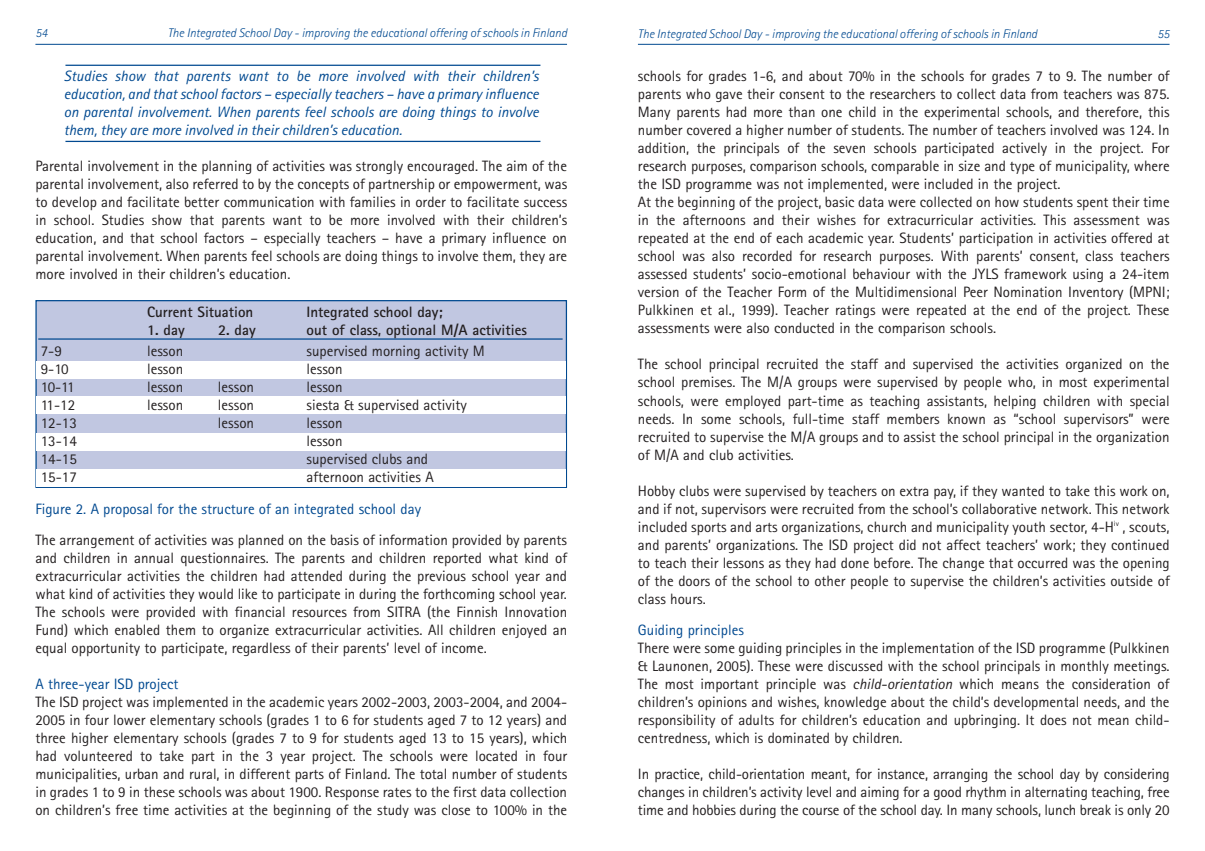
<style>
.page{position:relative;width:1205px;height:851px;background:#fff}
.page>*{position:absolute;margin:0;border:0;box-sizing:border-box;transform-origin:0 0}
.t1{font:15px/18px "Rotis Sans Serif";color:#231f20;text-align:justify}
.t2{font:italic 15px/18px "Rotis Sans Serif";color:#014990;text-align:justify}
.t3{font:15px "Rotis Sans Serif";color:#014990}
.t4{font:700 15px "Rotis Sans Serif";color:#231f20}
.t5{font:italic 300 12.5px "Rotis Sans Serif";color:#014990}
.s1{font-style:italic}
</style>
<div class="page">
<hr style="left:638px;top:44px;width:531px;height:1px;background:#014990">
<hr style="left:35px;top:44px;width:532px;height:1px;background:#014990">
<div style="left:36px;top:300px;width:530px;height:187px;background:#c1c7e1"></div>
<div style="left:35px;top:300px;width:532px;height:188px;border:1px solid #014990"></div>
<hr style="left:38px;top:338px;width:525px;height:1px;background:#014990">
<div style="left:37px;top:361px;width:529px;height:18px;background:#fff"></div>
<div style="left:37px;top:396px;width:529px;height:18px;background:#fff"></div>
<div style="left:37px;top:432px;width:529px;height:18px;background:#fff"></div>
<div style="left:36px;top:469px;width:530px;height:18px;background:#fff"></div>
<hr style="left:65px;top:65px;width:475px;height:1px;background:#014990">
<hr style="left:65px;top:141px;width:475px;height:1px;background:#014990">
<p class="t5" style="left:35px;top:29px;width:14px">54</p>
<p class="t5" style="left:168px;top:29px;width:401px">The Integrated School Day - improving the educational offering of schools in Finland</p>
<p class="t5" style="left:638px;top:30px;width:401px">The Integrated School Day - improving the educational offering of schools in Finland</p>
<p class="t5" style="left:1157px;top:30px;width:14px">55</p>
<p class="t2" style="left:64px;top:69px;width:477px">Studies show that parents want to be more involved with their children’s education, and that school factors – especially teachers – have a primary influence on parental involvement. When parents feel schools are doing things to involve them, they are more involved in their children’s education.</p>
<p class="t1" style="left:35px;top:159px;width:533px">Parental involvement in the planning of activities was strongly encouraged. The aim of the parental involvement, also referred to by the concepts of partnership or empowerment, was to develop and facilitate better communication with families in order to facilitate success in school. Studies show that parents want to be more involved with their children’s education, and that school factors – especially teachers – have a primary influence on parental involvement. When parents feel schools are doing things to involve them, they are more involved in their children’s education.</p>
<p class="t1" style="left:638px;top:69px;width:533px;text-align:left">schools for grades 1-6, and about 70% in the schools for grades 7 to 9. The number of parents who gave their consent to the researchers to collect data from teachers was 875.<br>Many parents had more than one child in the experimental schools, and therefore, this number covered a higher number of students. The number of teachers involved was 124. In addition, the principals of the seven schools participated actively in the project. For research purposes, comparison schools, comparable in size and type of municipality, where the ISD programme was not implemented, were included in the project.<br>At the beginning of the project, basic data were collected on how students spent their time in the afternoons and their wishes for extracurricular activities. This assessment was repeated at the end of each academic year. Students’ participation in activities offered at school was also recorded for research purposes. With parents’ consent, class teachers assessed students’ socio-emotional behaviour with the JYLS framework using a 24-item version of the Teacher Form of the Multidimensional Peer Nomination Inventory (MPNI; Pulkkinen et al., 1999). Teacher ratings were repeated at the end of the project. These assessments were also conducted in the comparison schools.</p>
<p class="t1" style="left:638px;top:357px;width:533px">The school principal recruited the staff and supervised the activities organized on the school premises. The M/A groups were supervised by people who, in most experimental schools, were employed part-time as teaching assistants, helping children with special needs. In some schools, full-time staff members known as “school supervisors” were recruited to supervise the M/A groups and to assist the school principal in the organization of M/A and club activities.</p>
<p class="t1" style="left:638px;top:483px;width:533px">Hobby clubs were supervised by teachers on extra pay, if they wanted to take this work on, and if not, supervisors were recruited from the school’s collaborative network. This network included sports and arts organizations, church and municipality youth sector, 4-H<sup>iv</sup> , scouts, and parents’ organizations. The ISD project did not affect teachers’ work; they continued to teach their lessons as they had done before. The change that occurred was the opening of the doors of the school to other people to supervise the children’s activities outside of class hours.</p>
<p class="t3" style="left:638px;top:624px;width:107px">Guiding principles</p>
<p class="t1" style="left:638px;top:640px;width:533px">There were some guiding principles in the implementation of the ISD programme (Pulkkinen &amp; Launonen, 2005). These were discussed with the school principals in monthly meetings.<br>The most important principle was <span class="s1">child-orientation</span> which means the consideration of children’s opinions and wishes, knowledge about the child’s developmental needs, and the responsibility of adults for children’s education and upbringing. It does not mean child&shy;centredness, which is dominated by children.</p>
<p class="t1" style="left:638px;top:766px;width:533px">In practice, child-orientation meant, for instance, arranging the school day by considering changes in children’s activity level and aiming for a good rhythm in alternating teaching, free time and hobbies during the course of the school day. In many schools, lunch break is only 20</p>
<p class="t4" style="left:147px;top:306px;width:108px">Current Situation</p>
<p class="t4" style="left:306px;top:306px;width:138px">Integrated school day;</p>
<p class="t4" style="left:147px;top:324px;width:39px">1. day</p>
<p class="t4" style="left:218px;top:324px;width:39px">2. day</p>
<p class="t4" style="left:307px;top:324px;width:222px">out of class, optional M/A activities</p>
<p class="t1" style="left:41px;top:343px;width:23px">7-9</p>
<p class="t1" style="left:147px;top:343px;width:38px">lesson</p>
<p class="t1" style="left:307px;top:343px;width:180px">supervised morning activity M</p>
<p class="t1" style="left:41px;top:361px;width:30px">9-10</p>
<p class="t1" style="left:147px;top:361px;width:38px">lesson</p>
<p class="t1" style="left:307px;top:361px;width:38px">lesson</p>
<p class="t1" style="left:41px;top:379px;width:35px">10-11</p>
<p class="t1" style="left:147px;top:379px;width:38px">lesson</p>
<p class="t1" style="left:218px;top:379px;width:38px">lesson</p>
<p class="t1" style="left:307px;top:379px;width:38px">lesson</p>
<p class="t1" style="left:41px;top:397px;width:36px">11-12</p>
<p class="t1" style="left:147px;top:397px;width:38px">lesson</p>
<p class="t1" style="left:218px;top:397px;width:38px">lesson</p>
<p class="t1" style="left:307px;top:397px;width:162px">siesta &amp; supervised activity</p>
<p class="t1" style="left:41px;top:415px;width:38px">12-13</p>
<p class="t1" style="left:218px;top:415px;width:38px">lesson</p>
<p class="t1" style="left:307px;top:415px;width:38px">lesson</p>
<p class="t1" style="left:41px;top:433px;width:38px">13-14</p>
<p class="t1" style="left:306px;top:433px;width:38px">lesson</p>
<p class="t1" style="left:41px;top:451px;width:38px">14-15</p>
<p class="t1" style="left:306px;top:451px;width:123px">supervised clubs and</p>
<p class="t1" style="left:41px;top:469px;width:38px">15-17</p>
<p class="t1" style="left:307px;top:469px;width:129px">afternoon activities A</p>
<p class="t3" style="left:35px;top:503px;width:387px">Figure 2. A proposal for the structure of an integrated school day</p>
<p class="t1" style="left:35px;top:532px;width:533px">The arrangement of activities was planned on the basis of information provided by parents and children in annual questionnaires. The parents and children reported what kind of extracurricular activities the children had attended during the previous school year and what kind of activities they would like to participate in during the forthcoming school year.<br>The schools were provided with financial resources from SITRA (the Finnish Innovation Fund) which enabled them to organize extracurricular activities. All children enjoyed an equal opportunity to participate, regardless of their parents’ level of income.</p>
<p class="t3" style="left:35px;top:678px;width:145px">A three-year ISD project</p>
<p class="t1" style="left:35px;top:694px;width:533px">The ISD project was implemented in the academic years 2002-2003, 2003-2004, and 2004- 2005 in four lower elementary schools (grades 1 to 6 for students aged 7 to 12 years) and three higher elementary schools (grades 7 to 9 for students aged 13 to 15 years), which had volunteered to take part in the 3 year project. The schools were located in four municipalities, urban and rural, in different parts of Finland. The total number of students in grades 1 to 9 in these schools was about 1900. Response rates to the first data collection on children’s free time activities at the beginning of the study was close to 100% in the</p>
</div>
